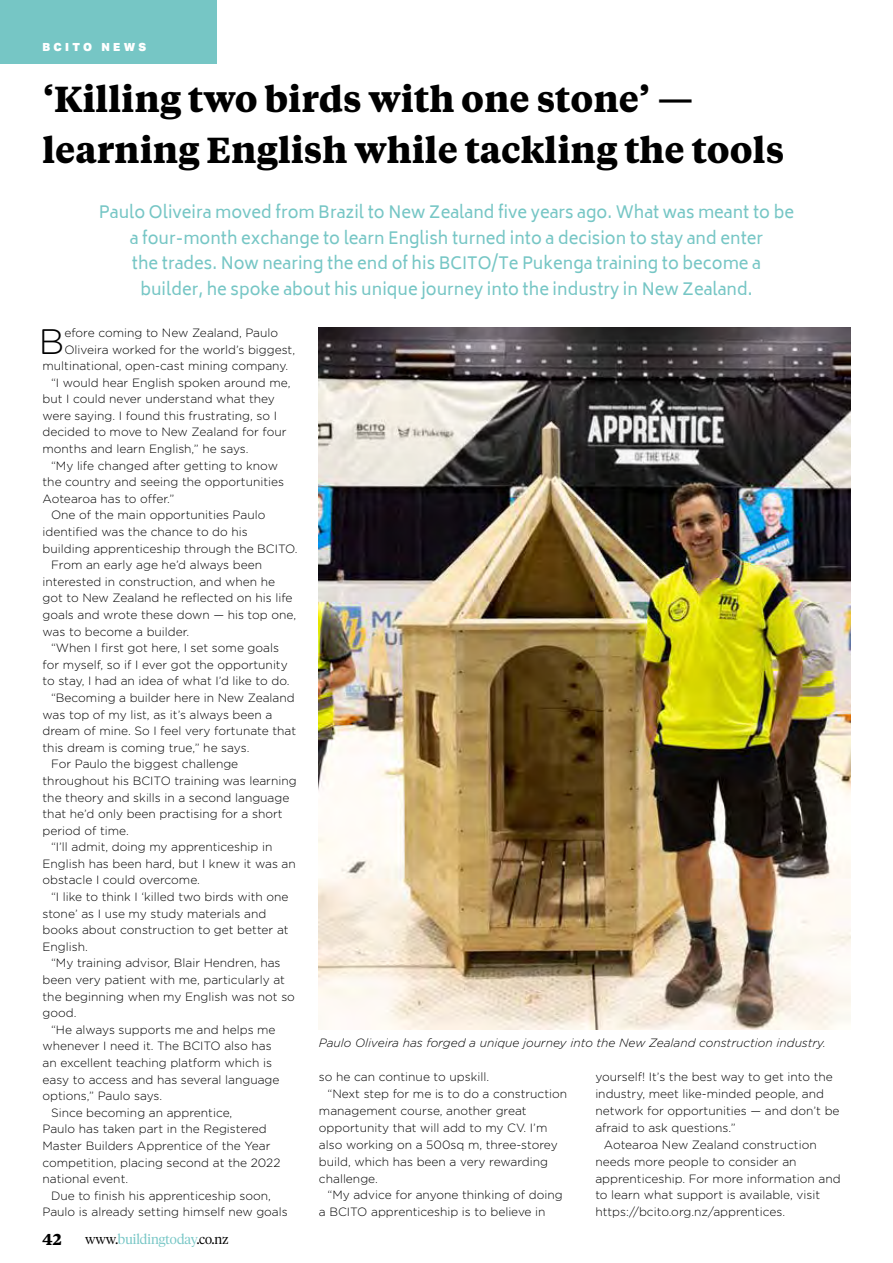
<style>
.page{position:relative;width:893px;height:1263px;background:#fff}
.page>*{position:absolute;margin:0;border:0;box-sizing:border-box;transform-origin:0 0}
.t1{font:700 36px/51px "Tiempos Text";color:#000}
.t2{font:300 35.4px "Gotham Rounded";color:#000}
.t3{font:16.5px/25.5px "Biryani";color:#76c6c5;text-align:center}
.t4{font:700 15.75px "Tiempos Text";color:#000}
.t5{font:300 13.5px "Tiempos Headline";color:#76c6c5}
.t6{font:300 12px "Gotham Rounded";color:#000}
.t7{font:italic 300 12px "Gotham Rounded";color:#000}
.t8{font:900 11.25px "Aktiv Grotesk";letter-spacing:.3em;color:#fff}
.s1{color:#000}
</style>
<div class="page">
<div style="left:0;top:0;width:217px;height:64px;background:#76c6c5"></div>
<img style="left:319px;top:327px;width:531px;height:702px">
<p class="t8" style="left:43px;top:40px;width:105px">BCITO NEWS</p>
<h1 class="t1" style="left:43px;top:72px;width:743px">‘Killing two birds with one stone’ — learning English while tackling the tools</h1>
<p class="t3" style="left:99px;top:200px;width:696px">Paulo Oliveira moved from Brazil to New Zealand five years ago. What was meant to be a four-month exchange to learn English turned into a decision to stay and enter<br>the trades. Now nearing the end of his BCITO/Te Pukenga training to become a builder, he spoke about his unique journey into the industry in New Zealand.</p>
<h2 class="t2" style="left:39px;top:317px;width:27px">B</h2>
<p class="t6" style="left:64px;top:325px;width:215px">efore coming to New Zealand, Paulo</p>
<p class="t6" style="left:64px;top:341px;width:232px">Oliveira worked for the world’s biggest,</p>
<p class="t6" style="left:43px;top:358px;width:247px">multinational, open-cast mining company.</p>
<p class="t6" style="left:51px;top:374px;width:241px">“I would hear English spoken around me,</p>
<p class="t6" style="left:43px;top:391px;width:234px">but I could never understand what they</p>
<p class="t6" style="left:43px;top:408px;width:236px">were saying. I found this frustrating, so I</p>
<p class="t6" style="left:43px;top:424px;width:245px">decided to move to New Zealand for four</p>
<p class="t6" style="left:43px;top:441px;width:208px">months and learn English,” he says.</p>
<p class="t6" style="left:51px;top:457px;width:228px">“My life changed after getting to know</p>
<p class="t6" style="left:43px;top:474px;width:243px">the country and seeing the opportunities</p>
<p class="t6" style="left:43px;top:491px;width:133px">Aotearoa has to offer.”</p>
<p class="t6" style="left:51px;top:507px;width:216px">One of the main opportunities Paulo</p>
<p class="t6" style="left:43px;top:524px;width:207px">identified was the chance to do his</p>
<p class="t6" style="left:43px;top:540px;width:257px">building apprenticeship through the BCITO.</p>
<p class="t6" style="left:51px;top:557px;width:213px">From an early age he’d always been</p>
<p class="t6" style="left:43px;top:573px;width:234px">interested in construction, and when he</p>
<p class="t6" style="left:43px;top:590px;width:252px">got to New Zealand he reflected on his life</p>
<p class="t6" style="left:43px;top:607px;width:255px">goals and wrote these down — his top one,</p>
<p class="t6" style="left:43px;top:623px;width:148px">was to become a builder.</p>
<p class="t6" style="left:51px;top:640px;width:229px">“When I first got here, I set some goals</p>
<p class="t6" style="left:43px;top:656px;width:247px">for myself, so if I ever got the opportunity</p>
<p class="t6" style="left:43px;top:673px;width:249px">to stay, I had an idea of what I’d like to do.</p>
<p class="t6" style="left:51px;top:690px;width:245px">“Becoming a builder here in New Zealand</p>
<p class="t6" style="left:43px;top:706px;width:231px">was top of my list, as it’s always been a</p>
<p class="t6" style="left:43px;top:723px;width:255px">dream of mine. So I feel very fortunate that</p>
<p class="t6" style="left:43px;top:739px;width:208px">this dream is coming true,” he says.</p>
<p class="t6" style="left:51px;top:756px;width:189px">For Paulo the biggest challenge</p>
<p class="t6" style="left:43px;top:773px;width:256px">throughout his BCITO training was learning</p>
<p class="t6" style="left:43px;top:789px;width:248px">the theory and skills in a second language</p>
<p class="t6" style="left:43px;top:806px;width:242px">that he’d only been practising for a short</p>
<p class="t6" style="left:43px;top:822px;width:88px">period of time.</p>
<p class="t6" style="left:51px;top:839px;width:223px">“I’ll admit, doing my apprenticeship in</p>
<p class="t6" style="left:43px;top:855px;width:255px">English has been hard, but I knew it was an</p>
<p class="t6" style="left:43px;top:872px;width:159px">obstacle I could overcome.</p>
<p class="t6" style="left:51px;top:889px;width:239px">“I like to think I ‘killed two birds with one</p>
<p class="t6" style="left:43px;top:905px;width:225px">stone’ as I use my study materials and</p>
<p class="t6" style="left:43px;top:922px;width:248px">books about construction to get better at</p>
<p class="t6" style="left:43px;top:938px;width:47px">English.</p>
<p class="t6" style="left:51px;top:955px;width:231px">“My training advisor, Blair Hendren, has</p>
<p class="t6" style="left:43px;top:972px;width:244px">been very patient with me, particularly at</p>
<p class="t6" style="left:43px;top:988px;width:254px">the beginning when my English was not so</p>
<p class="t6" style="left:43px;top:1005px;width:35px">good.</p>
<p class="t6" style="left:51px;top:1021px;width:226px">“He always supports me and helps me</p>
<p class="t6" style="left:43px;top:1038px;width:231px">whenever I need it. The BCITO also has</p>
<p class="t6" style="left:43px;top:1055px;width:231px">an excellent teaching platform which is</p>
<p class="t6" style="left:43px;top:1071px;width:238px">easy to access and has several language</p>
<p class="t6" style="left:43px;top:1088px;width:121px">options,” Paulo says.</p>
<p class="t6" style="left:51px;top:1104px;width:183px">Since becoming an apprentice,</p>
<p class="t6" style="left:43px;top:1121px;width:226px">Paulo has taken part in the Registered</p>
<p class="t6" style="left:43px;top:1138px;width:229px">Master Builders Apprentice of the Year</p>
<p class="t6" style="left:43px;top:1154px;width:239px">competition, placing second at the 2022</p>
<p class="t6" style="left:43px;top:1171px;width:87px">national event.</p>
<p class="t6" style="left:51px;top:1187px;width:221px">Due to finish his apprenticeship soon,</p>
<p class="t6" style="left:43px;top:1204px;width:247px">Paulo is already setting himself new goals</p>
<h3 class="t4" style="left:43px;top:1228px;width:21px">42</h3>
<p class="t5" style="left:85px;top:1230px;width:145px"><span class="s1">www.</span>buildingtoday<span class="s1">.co.nz</span></p>
<p class="t7" style="left:319px;top:1035px;width:508px">Paulo Oliveira has forged a unique journey into the New Zealand construction industry.</p>
<p class="t6" style="left:319px;top:1069px;width:172px">so he can continue to upskill.</p>
<p class="t6" style="left:327px;top:1086px;width:241px">“Next step for me is to do a construction</p>
<p class="t6" style="left:319px;top:1103px;width:209px">management course, another great</p>
<p class="t6" style="left:319px;top:1119px;width:230px">opportunity that will add to my CV. I’m</p>
<p class="t6" style="left:319px;top:1136px;width:240px">also working on a 500sq m, three-storey</p>
<p class="t6" style="left:319px;top:1153px;width:231px">build, which has been a very rewarding</p>
<p class="t6" style="left:319px;top:1170px;width:60px">challenge.</p>
<p class="t6" style="left:327px;top:1187px;width:237px">“My advice for anyone thinking of doing</p>
<p class="t6" style="left:319px;top:1204px;width:228px">a BCITO apprenticeship is to believe in</p>
<p class="t6" style="left:595px;top:1069px;width:239px">yourself! It’s the best way to get into the</p>
<p class="t6" style="left:595px;top:1086px;width:230px">industry, meet like-minded people, and</p>
<p class="t6" style="left:595px;top:1103px;width:246px">network for opportunities — and don’t be</p>
<p class="t6" style="left:595px;top:1120px;width:142px">afraid to ask questions.”</p>
<p class="t6" style="left:604px;top:1136px;width:214px">Aotearoa New Zealand construction</p>
<p class="t6" style="left:595px;top:1153px;width:203px">needs more people to consider an</p>
<p class="t6" style="left:595px;top:1170px;width:247px">apprenticeship. For more information and</p>
<p class="t6" style="left:595px;top:1187px;width:226px">to learn what support is available, visit</p>
<p class="t6" style="left:595px;top:1204px;width:191px">https://bcito.org.nz/apprentices.</p>
</div>
